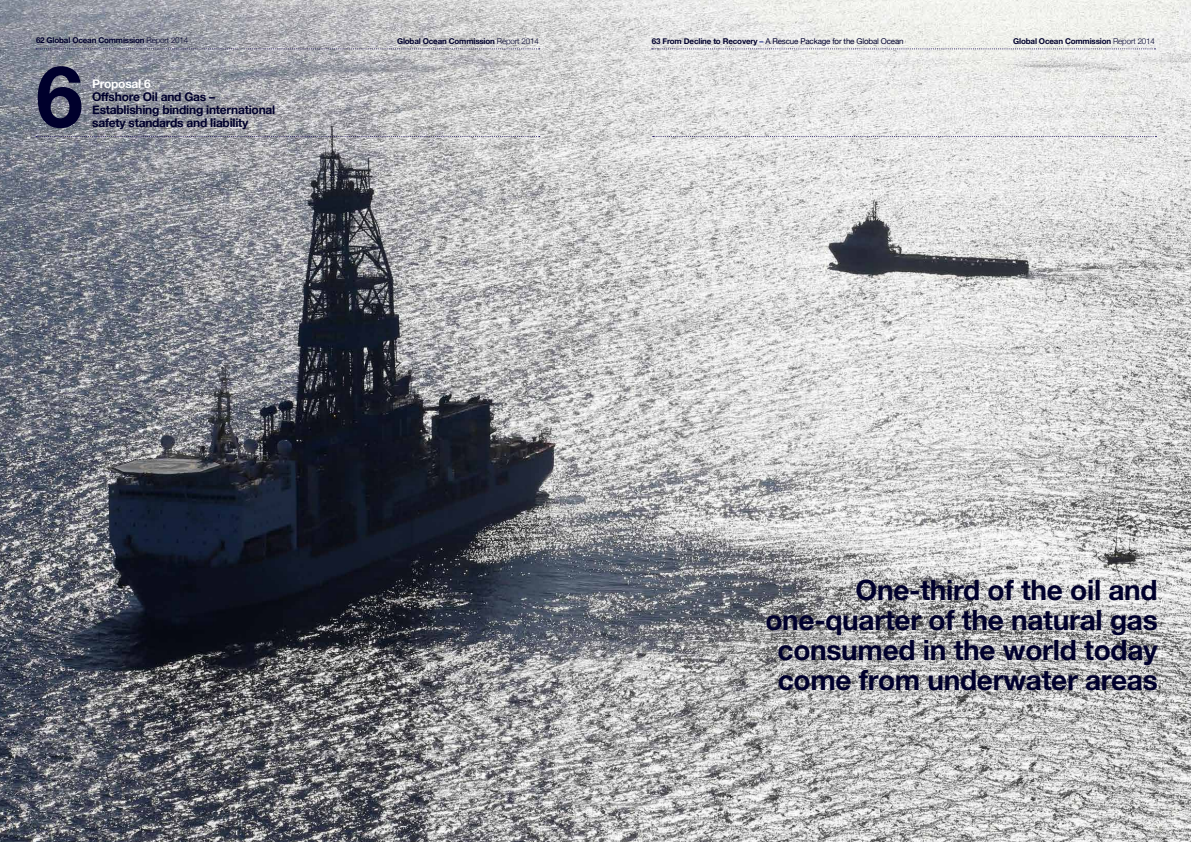
<style>
.page{position:relative;width:1191px;height:842px;background:#fff}
.page>*{position:absolute;margin:0;border:0;box-sizing:border-box;transform-origin:0 0}
.t1{font:700 85.3px "Helvetica Neue";color:#00002c}
.t2{font:700 28px/30px "Helvetica Neue";letter-spacing:-.01em;color:#00002c;text-align:right}
.t3{font:700 12px/13px "Helvetica Neue";letter-spacing:-.02em;color:#00002c}
.t4{font:700 12px "Helvetica Neue";letter-spacing:-.02em;color:#fff}
.t5{font:700 8px "Helvetica Neue";letter-spacing:-.02em;color:#00002c}
.t6{font:8px "Helvetica Neue";letter-spacing:-.02em;color:#00002c}
.s1{font-weight:300}
.s2{font-weight:700}
.s3{font-weight:700;color:#293896}
</style>
<div class="page">
<img style="left:0;top:0;width:1191px;height:842px">
<svg style="left:651px;top:48px;width:504px;height:1px"></svg>
<svg style="left:36px;top:136px;width:504px;height:1px"></svg>
<svg style="left:652px;top:136px;width:504px;height:1px"></svg>
<svg style="left:36px;top:48px;width:504px;height:1px"></svg>
<p class="t5" style="left:36px;top:34px;width:154px">62 Global Ocean Commission <span class="s1">Report 2014</span></p>
<h1 class="t1" style="left:36px;top:30px;width:49px">6</h1>
<h3 class="t4" style="left:92px;top:75px;width:60px">Proposal 6</h3>
<h3 class="t3" style="left:92px;top:91px;width:185px">Offshore Oil and Gas –<br>Establishing binding international safety standards and liability</h3>
<p class="t5" style="left:397px;top:35px;width:143px">Global Ocean Commission <span class="s1">Report 2014</span></p>
<p class="t6" style="left:652px;top:35px;width:253px"><span class="s2">63 From Decline to Recovery</span> <span class="s3">–</span> A Rescue Package for the Global Ocean</p>
<p class="t5" style="left:1013px;top:35px;width:143px">Global Ocean Commission <span class="s1">Report 2014</span></p>
<h2 class="t2" style="left:765px;top:576px;width:394px">One-third of the oil and one-quarter of the natural gas consumed in the world today come from underwater areas</h2>
</div>
